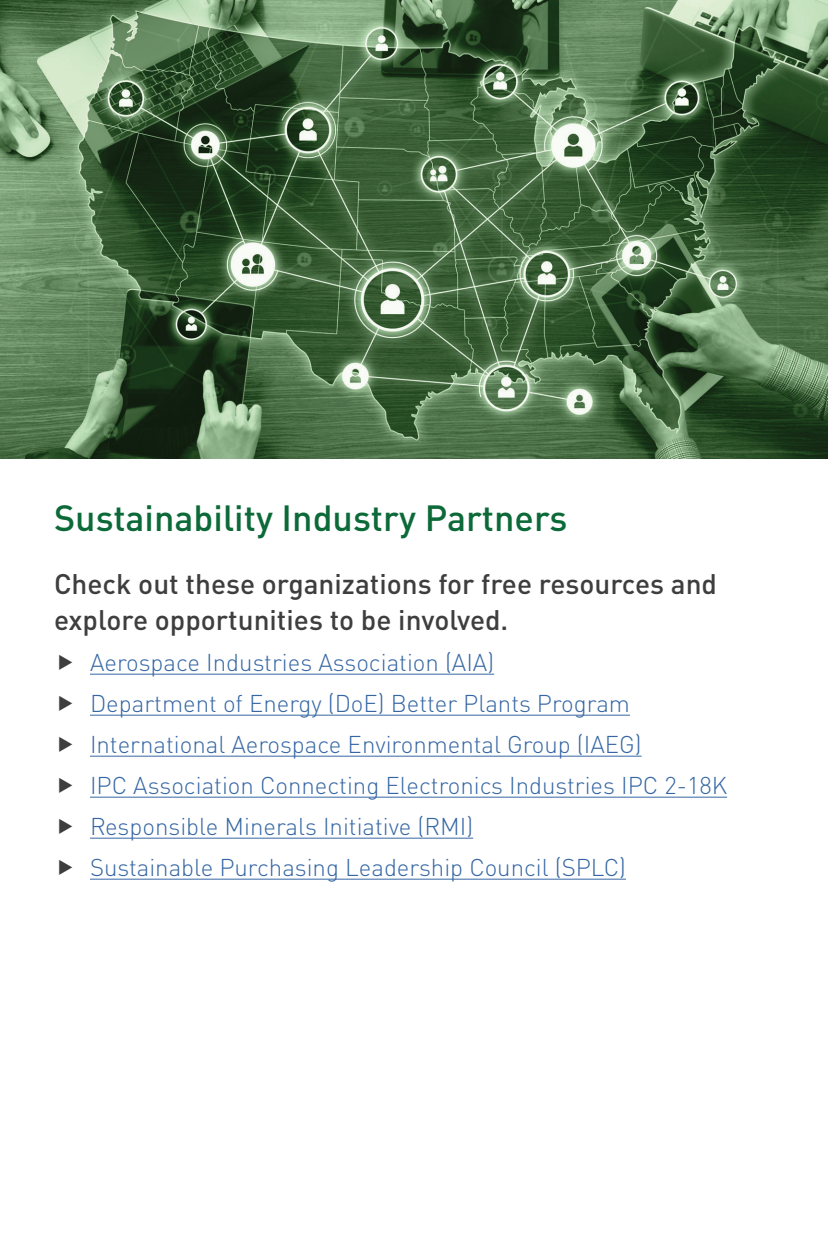
<style>
.page{position:relative;width:828px;height:1260px;background:#fff}
.page>*{position:absolute;margin:0;border:0;box-sizing:border-box;transform-origin:0 0}
.t1{font:500 36px "DINOT";color:#0c6938}
.t2{font:500 28px/36px "DINOT";color:#3e3e3f}
.t3{font:300 24px/41px "DINOT";color:#3667a4}
</style>
<div class="page">
<hr style="left:90px;top:674px;width:404px;height:1px;background:#3667a4">
<hr style="left:90px;top:715px;width:540px;height:1px;background:#3667a4">
<hr style="left:90px;top:756px;width:552px;height:1px;background:#3667a4">
<hr style="left:90px;top:797px;width:637px;height:1px;background:#3667a4">
<hr style="left:90px;top:838px;width:383px;height:1px;background:#3667a4">
<hr style="left:90px;top:879px;width:536px;height:1px;background:#3667a4">
<img style="left:0;top:0;width:828px;height:459px">
<h1 class="t1" style="left:54px;top:490px;width:515px">Sustainability Industry Partners</h1>
<p class="t2" style="left:54px;top:563px;width:665px">Check out these organizations for free resources and explore opportunities to be involved.</p>
<p class="t3" style="left:90px;top:640px;width:639px">Aerospace Industries Association (AIA)<br>Department of Energy (DoE) Better Plants Program International Aerospace Environmental Group (IAEG)<br>IPC Association Connecting Electronics Industries IPC 2-18K Responsible Minerals Initiative (RMI)<br>Sustainable Purchasing Leadership Council (SPLC)</p>
</div>
